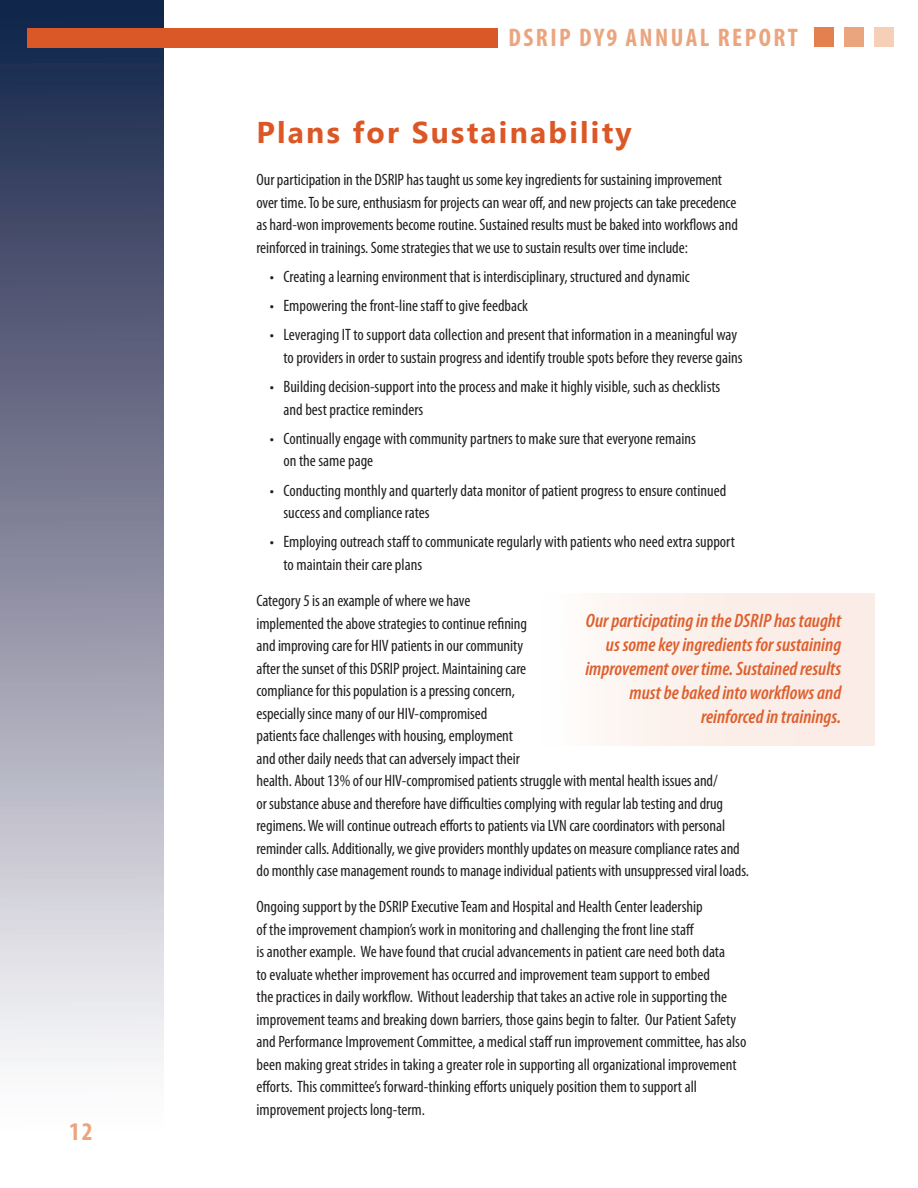
<style>
.page{position:relative;width:918px;height:1188px;background:#fff}
.page>*{position:absolute;margin:0;border:0;box-sizing:border-box;transform-origin:0 0}
.t1{font:700 30px "Segoe UI";letter-spacing:.075em;color:#db5726}
.t2{font:700 condensed 25.5px "Myriad Pro";letter-spacing:.095em;color:#eba57e}
.t3{font:italic 600 condensed 19.5px/24px "Myriad Pro";color:#dd5f2d;text-align:right}
.t4{font:condensed 16.5px/22.5px "Myriad Pro";letter-spacing:-.005em;color:#231f20}
</style>
<div class="page">
<div style="left:0;top:0;width:163px;height:1188px;background:linear-gradient(to bottom,#111d44,#fff)"></div>
<div style="left:27px;top:28px;width:470px;height:19px;background:#da5727"></div>
<div style="left:814px;top:27px;width:19px;height:19px;background:#e47f4f"></div>
<div style="left:844px;top:27px;width:19px;height:19px;background:#eba57e"></div>
<div style="left:874px;top:27px;width:19px;height:19px;background:#f6cfb7"></div>
<div style="left:542px;top:594px;width:333px;height:151px;background:linear-gradient(to right,#fefbf8,#fae8e2)"></div>
<h2 class="t2" style="left:69px;top:1115px;width:25px">12</h2>
<h2 class="t2" style="left:509px;top:22px;width:40px">DSRIP</h2>
<h2 class="t2" style="left:579px;top:22px;width:220px">DY9 ANNUAL REPORT</h2>
<h1 class="t1" style="left:256px;top:111px;width:377px">Plans for Sustainability</h1>
<p class="t4" style="left:256px;top:168px;width:483px">Our participation in the DSRIP has taught us some key ingredients for sustaining improvement over time. To be sure, enthusiasm for projects can wear off, and new projects can take precedence as hard-won improvements become routine. Sustained results must be baked into workflows and reinforced in trainings. Some strategies that we use to sustain results over time include:</p>
<p class="t4" style="left:270px;top:265px;width:421px">• Creating a learning environment that is interdisciplinary, structured and dynamic</p>
<p class="t4" style="left:270px;top:294px;width:260px">• Empowering the front-line staff to give feedback</p>
<p class="t4" style="left:283px;top:324px;width:461px;text-indent:-13px">• Leveraging IT to support data collection and present that information in a meaningful way to providers in order to sustain progress and identify trouble spots before they reverse gains</p>
<p class="t4" style="left:283px;top:375px;width:438px;text-indent:-13px">• Building decision-support into the process and make it highly visible, such as checklists and best practice reminders</p>
<p class="t4" style="left:283px;top:427px;width:414px;text-indent:-13px">• Continually engage with community partners to make sure that everyone remains on the same page</p>
<p class="t4" style="left:283px;top:479px;width:444px;text-indent:-13px">• Conducting monthly and quarterly data monitor of patient progress to ensure continued success and compliance rates</p>
<p class="t4" style="left:283px;top:531px;width:453px;text-indent:-13px">• Employing outreach staff to communicate regularly with patients who need extra support to maintain their care plans</p>
<p class="t4" style="left:256px;top:589px;width:494px">Category 5 is an example of where we have<br>implemented the above strategies to continue refining<br>and improving care for HIV patients in our community<br>after the sunset of this DSRIP project. Maintaining care<br>compliance for this population is a pressing concern,<br>especially since many of our HIV-compromised<br>patients face challenges with housing, employment<br>and other daily needs that can adversely impact their<br>health. About 13% of our HIV-compromised patients struggle with mental health issues and/<br>or substance abuse and therefore have difficulties complying with regular lab testing and drug regimens. We will continue outreach efforts to patients via LVN care coordinators with personal reminder calls. Additionally, we give providers monthly updates on measure compliance rates and do monthly case management rounds to manage individual patients with unsuppressed viral loads.</p>
<p class="t4" style="left:256px;top:895px;width:491px">Ongoing support by the DSRIP Executive Team and Hospital and Health Center leadership<br>of the improvement champion’s work in monitoring and challenging the front line staff<br>is another example. We have found that crucial advancements in patient care need both data<br>to evaluate whether improvement has occurred and improvement team support to embed<br>the practices in daily workflow. Without leadership that takes an active role in supporting the improvement teams and breaking down barriers, those gains begin to falter. Our Patient Safety and Performance Improvement Committee, a medical staff run improvement committee, has also been making great strides in taking a greater role in supporting all organizational improvement efforts. This committee’s forward-thinking efforts uniquely position them to support all improvement projects long-term.</p>
<p class="t3" style="left:585px;top:609px;width:257px">Our participating in the DSRIP has taught us some key ingredients for sustaining improvement over time. Sustained results must be baked into workflows and reinforced in trainings.</p>
</div>
